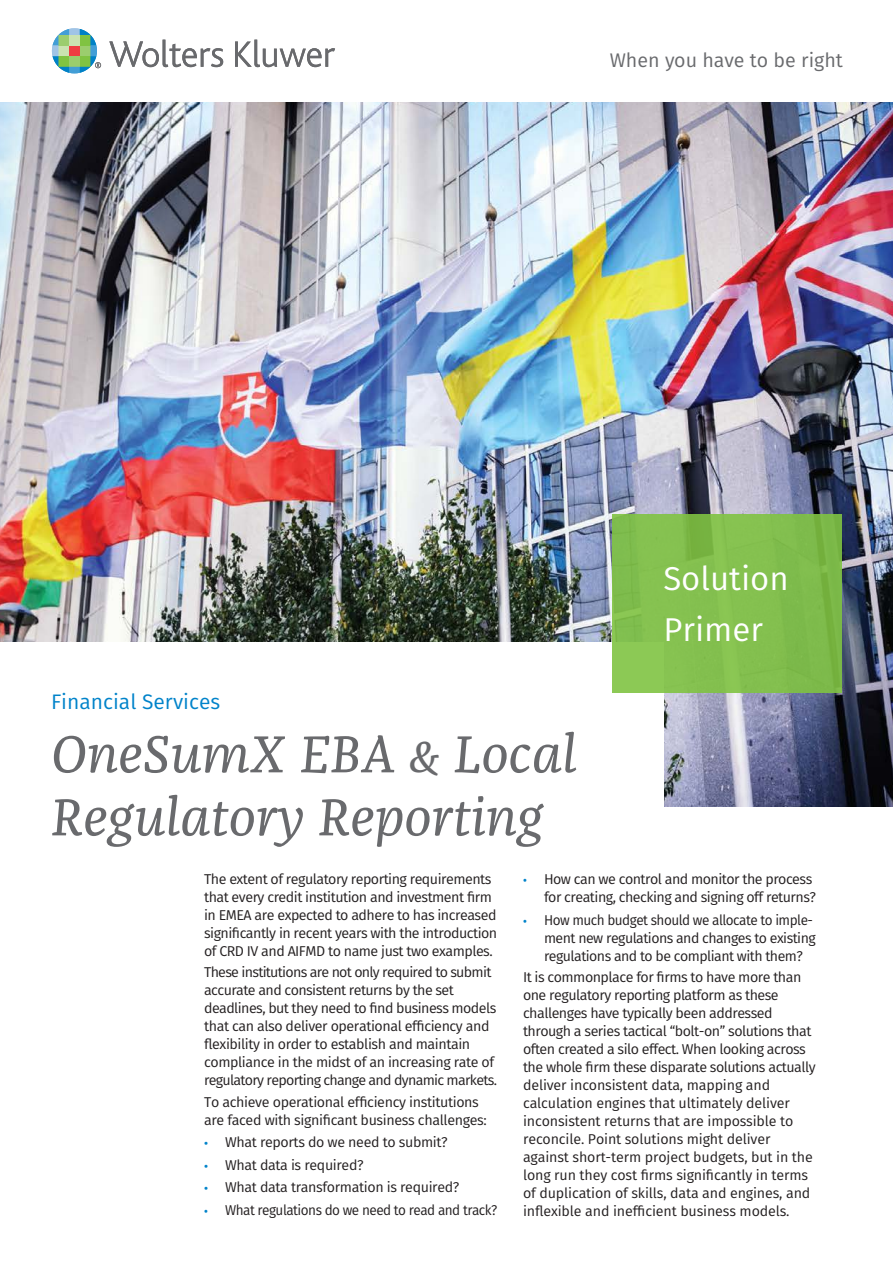
<style>
.page{position:relative;width:893px;height:1263px;background:#fff}
.page>*{position:absolute;margin:0;border:0;box-sizing:border-box;transform-origin:0 0}
.t1{font:italic 54px/63px "Franziska Pro";color:#696a6d}
.t2{font:33px/51px "Fira Sans";color:#fff}
.t3{font:21px "Fira Sans";color:#0083ca}
.t4{font:19.65px "Fira Sans";color:#696a6d}
.t5{font:14.25px/18px "Fira Sans";letter-spacing:-.035em;color:#231f20}
.t6{font:14.25px/18px "Fira Sans";letter-spacing:-.01em;color:#231f20}
.t7{font:14.25px/18px "Fira Sans";letter-spacing:-.035em;color:#231f20;scale:.95 1}
.s1{font-size:45px}
.s2{font-family:"Myriad Pro";color:#0083ca}
</style>
<div class="page">
<img style="left:0;top:102px;width:893px;height:705px">
<svg style="left:109px;top:40px;width:114px;height:27px"></svg>
<svg style="left:235px;top:40px;width:100px;height:27px"></svg>
<svg style="left:52px;top:28px;width:49px;height:45px"></svg>
<div style="left:0;top:643px;width:663px;height:328px;background:#fff"></div>
<div style="left:612px;top:514px;width:230px;height:179px;background:#83c04f"></div>
<h3 class="t4" style="left:610px;top:46px;width:235px">When you have to be right</h3>
<h3 class="t3" style="left:51px;top:687px;width:171px">Financial Services</h3>
<h1 class="t1" style="left:51px;top:722px;width:527px">OneSumX EBA <span class="s1">&amp;</span> Local<br>Regulatory Reporting</h1>
<h2 class="t2" style="left:663px;top:553px;width:127px">Solution<br>Primer</h2>
<p class="t5" style="left:204px;top:870px;width:295px">The extent of regulatory reporting requirements that every credit institution and investment firm in EMEA are expected to adhere to has increased significantly in recent years with the introduction of CRD IV and AIFMD to name just two examples.</p>
<p class="t5" style="left:204px;top:963px;width:294px">These institutions are not only required to submit accurate and consistent returns by the set deadlines, but they need to find business models that can also deliver operational efficiency and flexibility in order to establish and maintain compliance in the midst of an increasing rate of regulatory reporting change and dynamic markets.</p>
<p class="t5" style="left:204px;top:1092px;width:284px">To achieve operational efficiency institutions are faced with significant business challenges:</p>
<p class="t5" style="left:204px;top:1133px;width:245px"><span class="s2">•</span> What reports do we need to submit?</p>
<p class="t5" style="left:204px;top:1155px;width:161px"><span class="s2">•</span> What data is required?</p>
<p class="t5" style="left:204px;top:1178px;width:257px"><span class="s2">•</span> What data transformation is required?</p>
<p class="t7" style="left:204px;top:1200px;width:310px"><span class="s2">•</span> What regulations do we need to read and track?</p>
<p class="t5" style="left:523px;top:870px;width:294px;text-align:right"><span class="s2">•</span> How can we control and monitor the process for creating, checking and signing off returns?</p>
<p class="t7" style="left:544px;top:911px;width:287px;text-indent:-21px"><span class="s2">•</span> How much budget should we allocate to imple&shy;ment new regulations and changes to existing regulations and to be compliant with them?</p>
<p class="t6" style="left:523px;top:968px;width:294px">It is commonplace for firms to have more than one regulatory reporting platform as these challenges have typically been addressed through a series tactical “bolt-on” solutions that often created a silo effect. When looking across the whole firm these disparate solutions actually deliver inconsistent data, mapping and calculation engines that ultimately deliver inconsistent returns that are impossible to reconcile. Point solutions might deliver against short-term project budgets, but in the long run they cost firms significantly in terms of duplication of skills, data and engines, and inflexible and inefficient business models.</p>
</div>
